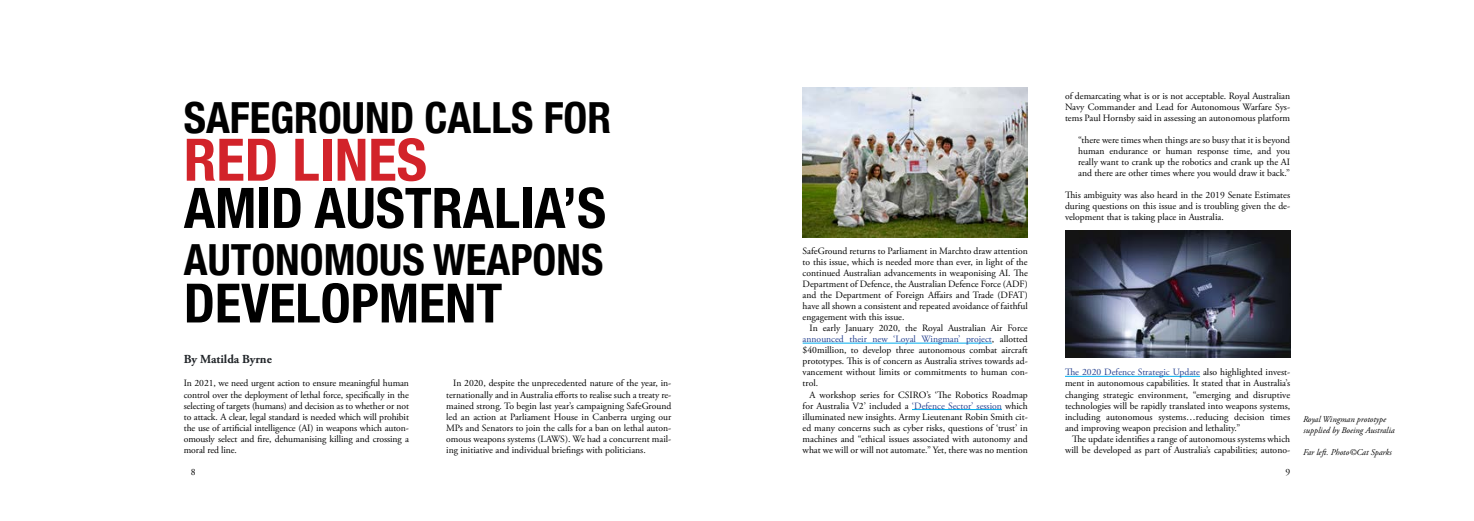
<style>
.page{position:relative;width:1474px;height:521px;background:#fff}
.page>*{position:absolute;margin:0;border:0;box-sizing:border-box;transform-origin:0 0}
.Heading_1{font:700 condensed 58.62px "Helvetica Neue";color:#d2232a}
.Heading_1-2{font:700 condensed 56px "Helvetica Neue";color:#000}
.Heading_1-3{font:700 condensed 54.25px "Helvetica Neue";color:#000}
.Heading_1-4{font:700 condensed 42.88px "Helvetica Neue";color:#000}
.Byline{font:700 12.25px "Adobe Garamond Pro";color:#212529}
.Norm1{font:9.62px/11.1px "Adobe Garamond Pro";color:#000;text-align:justify}
.t1{font:italic 8.75px/11.4px "Adobe Garamond Pro";color:#000}
.s1{color:#25408f}
</style>
<div class="page">
<img style="left:1065px;top:230px;width:225px;height:127px">
<hr style="left:802px;top:343px;width:189px;height:1px;background:#00aeef">
<hr style="left:912px;top:409px;width:89px;height:1px;background:#00aeef">
<hr style="left:1065px;top:376px;width:135px;height:1px;background:#00aeef">
<img style="left:802px;top:88px;width:225px;height:149px">
<p class="Heading_1-4" style="left:184px;top:83px;width:429px">SAFEGROUND CALLS FOR</p>
<p class="Heading_1" style="left:184px;top:111px;width:245px">RED LINES</p>
<p class="Heading_1-2" style="left:184px;top:161px;width:424px">AMID AUSTRALIA’S</p>
<p class="Heading_1-4" style="left:184px;top:224px;width:421px">AUTONOMOUS WEAPONS</p>
<p class="Heading_1-3" style="left:184px;top:258px;width:320px">DEVELOPMENT</p>
<p class="Byline" style="left:184px;top:352px;width:89px">By Matilda Byrne</p>
<p class="Norm1" style="left:184px;top:378px;width:227px">In 2021, we need urgent action to ensure meaningful human control over the deployment of lethal force, specifically in the selecting of targets (humans) and decision as to whether or not to attack. A clear, legal standard is needed which will prohibit the use of artificial intelligence (AI) in weapons which auton&shy;omously select and fire, dehumanising killing and crossing a moral red line.</p>
<p class="Norm1" style="left:446px;top:378px;width:227px;text-indent:7px">In 2020, despite the unprecedented nature of the year, in&shy;ternationally and in Australia efforts to realise such a treaty re&shy;mained strong. To begin last year’s campaigning SafeGround led an action at Parliament House in Canberra urging our MPs and Senators to join the calls for a ban on lethal auton&shy;omous weapons systems (LAWS). We had a concurrent mail&shy;ing initiative and individual briefings with politicians.</p>
<p class="Norm1" style="left:802px;top:245px;width:227px">SafeGround returns to Parliament in Marchto draw attention to this issue, which is needed more than ever, in light of the continued Australian advancements in weaponising AI. The Department of Defence, the Australian Defence Force (ADF) and the Department of Foreign Affairs and Trade (DFAT) have all shown a consistent and repeated avoidance of faithful engagement with this issue.</p>
<p class="Norm1" style="left:802px;top:323px;width:227px;text-indent:7px">In early January 2020, the Royal Australian Air Force <span class="s1">announced their new ‘Loyal Wingman’ project</span>, allotted $40million, to develop three autonomous combat aircraft prototypes. This is of concern as Australia strives towards ad&shy;vancement without limits or commitments to human con&shy;trol.</p>
<p class="Norm1" style="left:802px;top:389px;width:227px;text-indent:7px">A workshop series for CSIRO’s ‘The Robotics Roadmap for Australia V2’ included a <span class="s1">‘Defence Sector’ session</span> which illuminated new insights. Army Lieutenant Robin Smith cit&shy;ed many concerns such as cyber risks, questions of ‘trust’ in machines and “ethical issues associated with autonomy and what we will or will not automate.” Yet, there was no mention</p>
<p class="Norm1" style="left:1065px;top:90px;width:227px">of demarcating what is or is not acceptable. Royal Australian Navy Commander and Lead for Autonomous Warfare Sys&shy;tems Paul Hornsby said in assessing an autonomous platform</p>
<p class="Norm1" style="left:1078px;top:135px;width:213px">“there were times when things are so busy that it is beyond human endurance or human response time, and you really want to crank up the robotics and crank up the AI and there are other times where you would draw it back.”</p>
<p class="Norm1" style="left:1065px;top:190px;width:227px">This ambiguity was also heard in the 2019 Senate Estimates during questions on this issue and is troubling given the de&shy;velopment that is taking place in Australia.</p>
<p class="Norm1" style="left:1065px;top:367px;width:227px"><span class="s1">The 2020 Defence Strategic Update</span> also highlighted invest&shy;ment in autonomous capabilities. It stated that in Australia’s changing strategic environment, “emerging and disruptive technologies will be rapidly translated into weapons systems, including autonomous systems…reducing decision times and improving weapon precision and lethality.”</p>
<p class="Norm1" style="left:1065px;top:433px;width:227px;text-align:right">The update identifies a range of autonomous systems which will be developed as part of Australia’s capabilities; autono-</p>
<p class="Norm1" style="left:191px;top:467px;width:6px">8</p>
<p class="Norm1" style="left:1285px;top:467px;width:6px">9</p>
<p class="t1" style="left:1302px;top:413px;width:93px">Royal Wingman prototype supplied by Boeing Australia</p>
<p class="t1" style="left:1302px;top:446px;width:90px">Far left. Photo©Cat Sparks</p>
</div>
